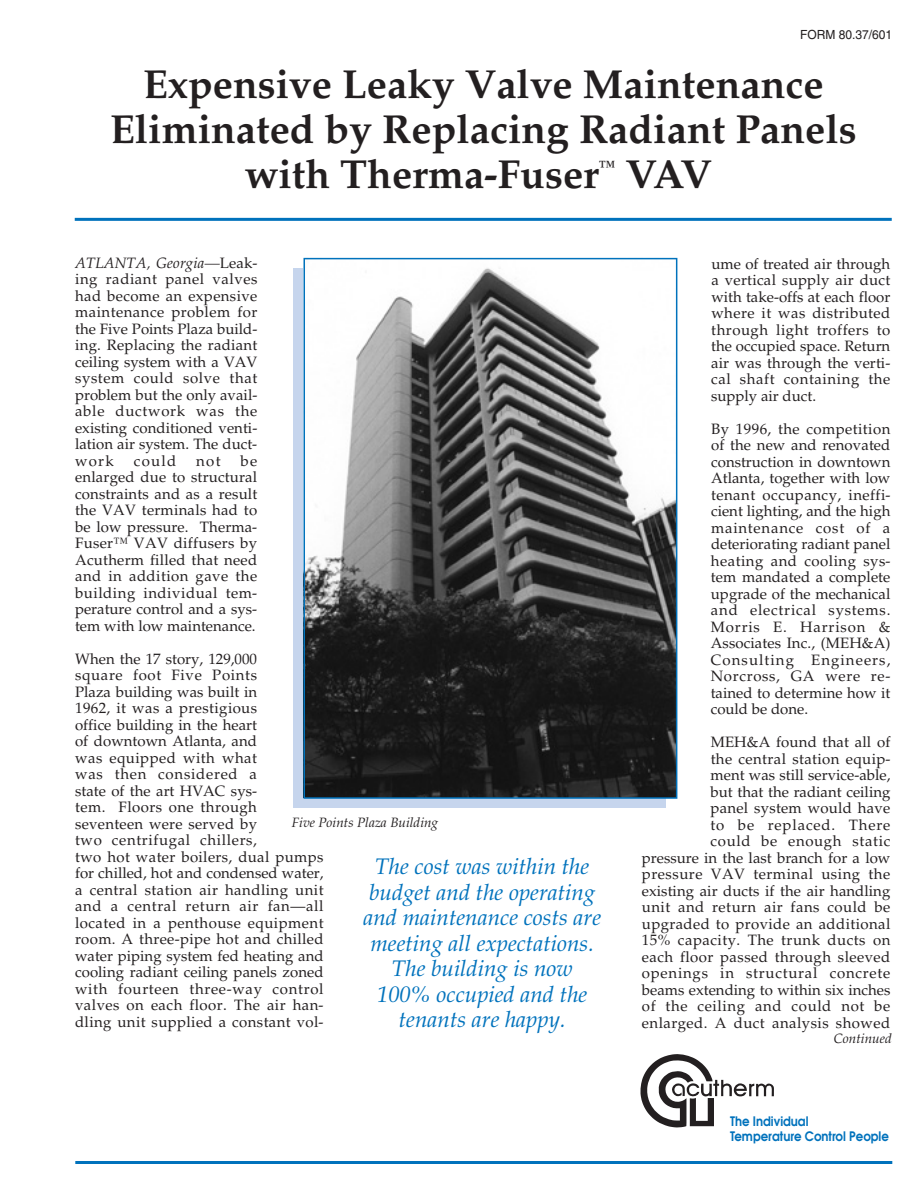
<style>
.page{position:relative;width:918px;height:1188px;background:#fff}
.page>*{position:absolute;margin:0;border:0;box-sizing:border-box;transform-origin:0 0}
.t1{font:700 40.5px "Palatino";color:#231f20}
.t2{font:italic 22.5px/25.5px "Palatino";color:#0072bc;text-align:center}
.t3{font:700 16.5px "Palatino";color:#231f20}
.t4{font:15px/16.5px "Palatino";letter-spacing:.025em;color:#231f20;text-align:justify}
.t5{font:italic 13.5px "Palatino";color:#231f20}
.t6{font:600 13.05px/15.3px "Avant Garde";color:#0072bc;scale:.9 1}
.t7{font:12.6px "Helvetica";color:#231f20;scale:.95 1}
.s1{font-style:italic}
</style>
<div class="page">
<hr style="left:75px;top:218px;width:817px;height:3px;background:#0072bc">
<hr style="left:75px;top:1161px;width:817px;height:3px;background:#0072bc">
<div style="left:293px;top:268px;width:372px;height:540px;background:#c6d5ed"></div>
<img style="left:303px;top:258px;width:371px;height:539px">
<div style="left:304px;top:258px;width:373px;height:541px;border:2px solid #0072bc"></div>
<svg style="left:640px;top:1054px;width:134px;height:74px"></svg>
<p class="t7" style="left:800px;top:28px;width:98px">FORM 80.37/601</p>
<h1 class="t1" style="left:143px;top:61px;width:682px">Expensive Leaky Valve Maintenance</h1>
<h1 class="t1" style="left:110px;top:106px;width:748px">Eliminated by Replacing Radiant Panels</h1>
<h1 class="t1" style="left:245px;top:151px;width:356px">with Therma-Fuser</h1>
<p class="t3" style="left:599px;top:156px;width:18px">™</p>
<h1 class="t1" style="left:626px;top:151px;width:88px">VAV</h1>
<p class="t4" style="left:75px;top:255px;width:184px"><span class="s1">ATLANTA, Georgia—</span>Leak&shy;ing radiant panel valves had become an expensive maintenance problem for the Five Points Plaza build&shy;ing. Replacing the radiant ceiling system with a VAV system could solve that problem but the only avail&shy;able ductwork was the existing conditioned venti&shy;lation air system. The duct&shy;work</p>
<p class="t4" style="left:75px;top:453px;width:184px;text-indent:165px">be enlarged due to structural constraints and as a result the VAV terminals had to be low pressure. Therma-Fuser™ VAV diffusers by Acutherm filled that need and in addition gave the building individual tem&shy;perature control and a sys&shy;tem with low maintenance.</p>
<p class="t4" style="left:75px;top:651px;width:250px;text-align:left">When the 17 story, 129,000<br>square foot Five Points<br>Plaza building was built in<br>1962, it was a prestigious<br>office building in the heart<br>of downtown Atlanta, and<br>was equipped with what<br>was then considered a<br>state of the art HVAC sys-<br>tem. Floors one through seventeen were served by<br>two centrifugal chillers,<br>two hot water boilers, dual pumps for chilled, hot and condensed water, a central station air handling unit and a central return air fan—all located in a penthouse equipment room. A three-pipe hot and chilled water piping system fed heating and cooling radiant ceiling panels zoned with fourteen three-way control valves on each floor. The air han&shy;dling unit supplied a constant vol-</p>
<p class="t4" style="left:134px;top:453px;width:44px">could</p>
<p class="t4" style="left:196px;top:453px;width:26px">not</p>
<p class="t5" style="left:292px;top:814px;width:148px">Five Points Plaza Building</p>
<h2 class="t2" style="left:363px;top:854px;width:239px">The cost was within the budget and the operating and maintenance costs are meeting all expectations.<br>The building is now<br>100% occupied and the tenants are happy.</h2>
<p class="t4" style="left:711px;top:256px;width:181px">ume of treated air through a vertical supply air duct with take-offs at each floor where it was distributed through light troffers to the occupied space. Return air was through the verti&shy;cal shaft containing the supply air duct.</p>
<p class="t4" style="left:711px;top:421px;width:181px">By 1996, the competition of the new and renovated construction in downtown Atlanta, together with low tenant occupancy, ineffi&shy;cient lighting, and the high maintenance cost of a deteriorating radiant panel heating and cooling sys&shy;tem mandated a complete upgrade of the mechanical and electrical systems.<br>Morris E. Harrison &amp; Associates Inc., (MEH&amp;A)<br>Consulting Engineers, Norcross, GA were re&shy;tained to determine how it could be done.</p>
<p class="t4" style="left:642px;top:734px;width:250px;text-align:right">MEH&amp;A found that all of<br>the central station equip-<br>ment was still service-able,<br>but that the radiant ceiling<br>panel system would have<br>to be replaced. There<br>could be enough static<br>pressure in the last branch for a low pressure VAV terminal using the existing air ducts if the air handling unit and return air fans could be upgraded to provide an additional<br>15% capacity. The trunk ducts on each floor passed through sleeved openings in structural concrete beams extending to within six inches of the ceiling and could not be enlarged. A duct analysis showed</p>
<p class="t5" style="left:834px;top:1031px;width:59px">Continued</p>
<p class="t6" style="left:730px;top:1113px;width:178px">The Individual<br>Temperature Control People</p>
</div>
